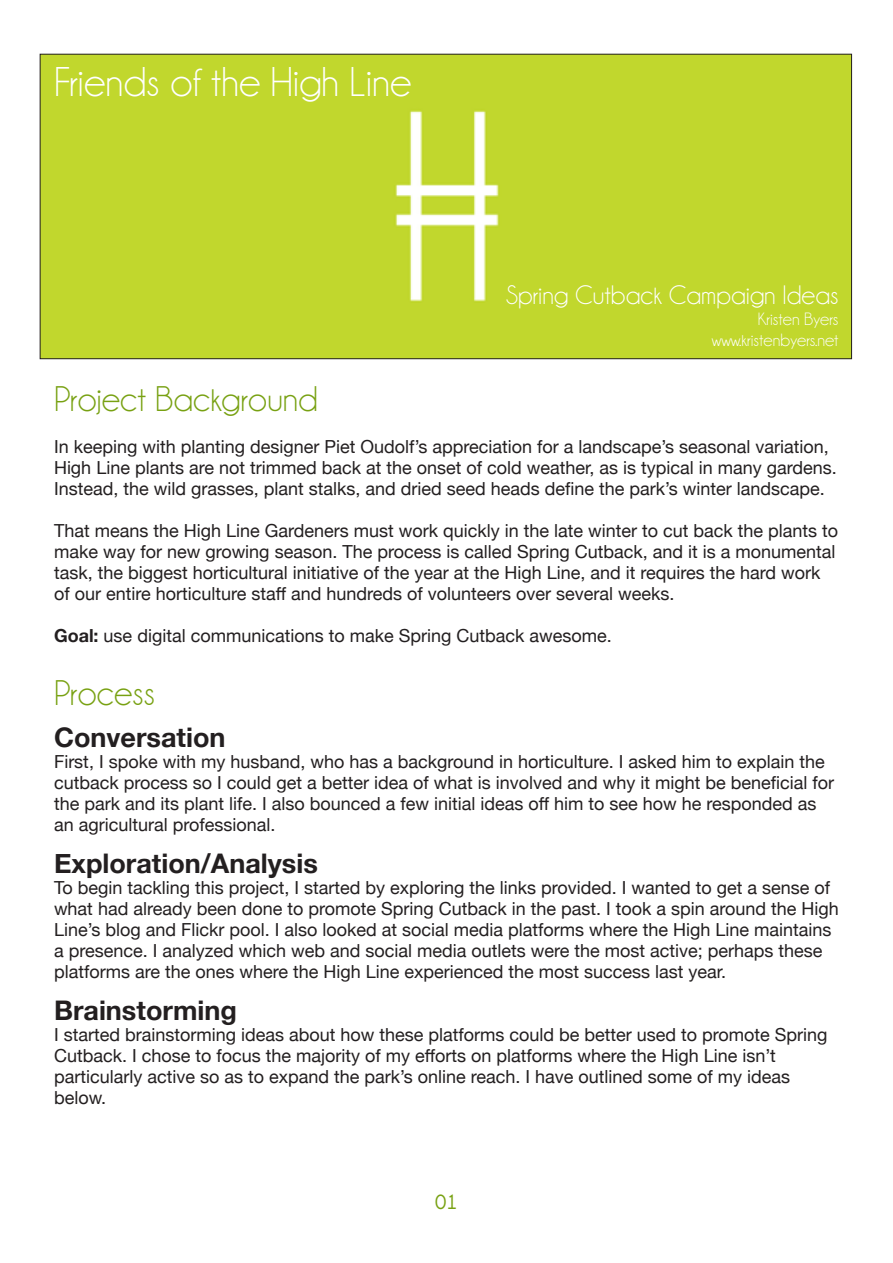
<style>
.page{position:relative;width:893px;height:1263px;background:#fff}
.page>*{position:absolute;margin:0;border:0;box-sizing:border-box;transform-origin:0 0}
.t1{font:42px "Champagne&Limousines";color:#fff}
.t2{font:36px "Champagne&Limousines";color:#78a112}
.t3{font:700 27px "Helvetica Neue";color:#231f20}
.t4{font:27px "Champagne&Limousines";color:#fff}
.t5{font:700 21px "Champagne&Limousines";color:#78a112}
.t6{font:18px/21px "Helvetica Neue";color:#231f20}
.t7{font:18px "Champagne&Limousines";color:#fff}
.s1{font-weight:700}
</style>
<div class="page">
<div style="left:42px;top:56px;width:808px;height:301px;background:#c1d72d"></div>
<p class="t1" style="left:54px;top:58px;width:359px">Friends of the High Line</p>
<p class="t4" style="left:506px;top:279px;width:334px">Spring Cutback Campaign Ideas</p>
<p class="t7" style="left:758px;top:308px;width:82px">Kristen Byers</p>
<p class="t7" style="left:712px;top:329px;width:128px">www.kristenbyers.net</p>
<p class="t2" style="left:54px;top:378px;width:266px">Project Background</p>
<p class="t6" style="left:54px;top:435px;width:784px">In keeping with planting designer Piet Oudolf’s appreciation for a landscape’s seasonal variation,<br>High Line plants are not trimmed back at the onset of cold weather, as is typical in many gardens.<br>Instead, the wild grasses, plant stalks, and dried seed heads define the park’s winter landscape.</p>
<p class="t6" style="left:54px;top:519px;width:786px">That means the High Line Gardeners must work quickly in the late winter to cut back the plants to make way for new growing season. The process is called Spring Cutback, and it is a monumental task, the biggest horticultural initiative of the year at the High Line, and it requires the hard work of our entire horticulture staff and hundreds of volunteers over several weeks.</p>
<p class="t6" style="left:54px;top:624px;width:559px"><span class="s1">Goal:</span> use digital communications to make Spring Cutback awesome.</p>
<p class="t2" style="left:54px;top:672px;width:103px">Process</p>
<p class="t3" style="left:54px;top:713px;width:173px">Conversation</p>
<p class="t6" style="left:54px;top:750px;width:782px">First, I spoke with my husband, who has a background in horticulture. I asked him to explain the cutback process so I could get a better idea of what is involved and why it might be beneficial for the park and its plant life. I also bounced a few initial ideas off him to see how he responded as an agricultural professional.</p>
<p class="t3" style="left:54px;top:839px;width:265px">Exploration/Analysis</p>
<p class="t6" style="left:54px;top:876px;width:786px">To begin tackling this project, I started by exploring the links provided. I wanted to get a sense of what had already been done to promote Spring Cutback in the past. I took a spin around the High Line’s blog and Flickr pool. I also looked at social media platforms where the High Line maintains a presence. I analyzed which web and social media outlets were the most active; perhaps these platforms are the ones where the High Line experienced the most success last year.</p>
<p class="t3" style="left:54px;top:986px;width:184px">Brainstorming</p>
<p class="t6" style="left:54px;top:1023px;width:775px">I started brainstorming ideas about how these platforms could be better used to promote Spring Cutback. I chose to focus the majority of my efforts on platforms where the High Line isn’t particularly active so as to expand the park’s online reach. I have outlined some of my ideas below.</p>
<p class="t5" style="left:435px;top:1190px;width:24px">01</p>
</div>
